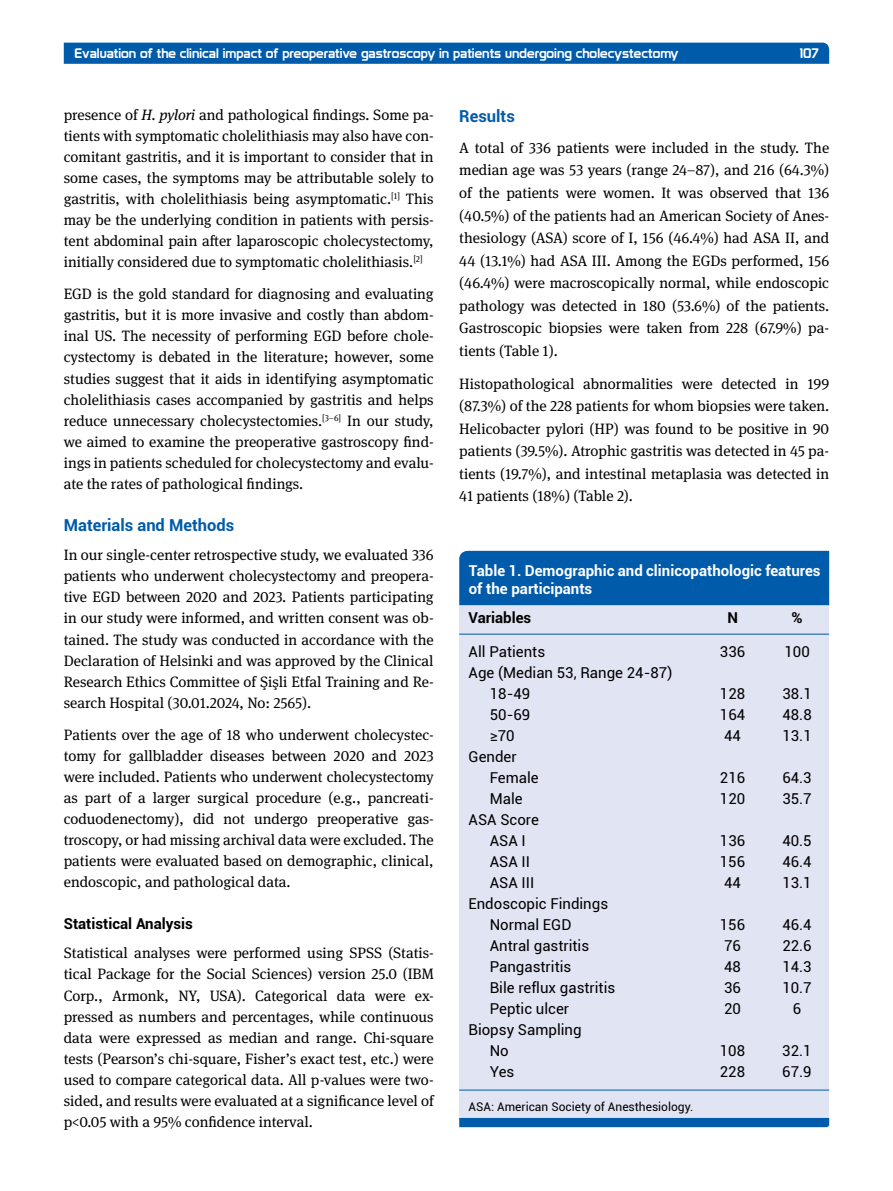
<style>
.page{position:relative;width:893px;height:1191px;background:#fff}
.page>*{position:absolute;margin:0;border:0;box-sizing:border-box;transform-origin:0 0}
.t1{font:700 16.5px "Roboto";color:#005baa}
.t2{font:15px/21.1px "DG Meta Serif Science";color:#000;text-align:justify}
.t3{font:15px/21px "Roboto";color:#000}
.t4{font:700 15px/18px "Roboto";color:#fff}
.t5{font:700 15px "Roboto";color:#000}
.t6{font:13.5px "Prototype";color:#fff}
.t7{font:12px "Roboto";color:#000}
.s1{font-style:italic}
</style>
<div class="page">
<div style="left:64px;top:43px;width:765px;height:21px;background:#005baa"></div>
<div style="left:459px;top:604px;width:370px;height:516px;background:#e1e4f3"></div>
<div style="left:459px;top:551px;width:370px;height:54px;background:#005baa"></div>
<div style="left:459px;top:1118px;width:370px;height:9px;background:#005baa"></div>
<hr style="left:459px;top:634px;width:370px;height:1px;background:#005baa">
<hr style="left:459px;top:1089px;width:370px;height:1px;background:#005baa">
<p class="t6" style="left:74px;top:45px;width:606px">Evaluation of the clinical impact of preoperative gastroscopy in patients undergoing cholecystectomy</p>
<p class="t6" style="left:800px;top:45px;width:20px">107</p>
<p class="t2" style="left:64px;top:104px;width:371px">presence of <span class="s1">H. pylori</span> and pathological findings. Some pa&shy;tients with symptomatic cholelithiasis may also have con&shy;comitant gastritis, and it is important to consider that in some cases, the symptoms may be attributable solely to gastritis, with cholelithiasis being asymptomatic.<sup>[1]</sup> This may be the underlying condition in patients with persis&shy;tent abdominal pain after laparoscopic cholecystectomy, initially considered due to symptomatic cholelithiasis.<sup>[2]</sup></p>
<p class="t2" style="left:64px;top:283px;width:371px">EGD is the gold standard for diagnosing and evaluating gastritis, but it is more invasive and costly than abdom&shy;inal US. The necessity of performing EGD before chole&shy;cystectomy is debated in the literature; however, some studies suggest that it aids in identifying asymptomatic cholelithiasis cases accompanied by gastritis and helps reduce unnecessary cholecystectomies.<sup>[3–6]</sup> In our study, we aimed to examine the preoperative gastroscopy find&shy;ings in patients scheduled for cholecystectomy and evalu&shy;ate the rates of pathological findings.</p>
<p class="t1" style="left:64px;top:513px;width:172px">Materials and Methods</p>
<p class="t2" style="left:64px;top:544px;width:371px">In our single-center retrospective study, we evaluated 336 patients who underwent cholecystectomy and preopera&shy;tive EGD between 2020 and 2023. Patients participating in our study were informed, and written consent was ob&shy;tained. The study was conducted in accordance with the Declaration of Helsinki and was approved by the Clinical Research Ethics Committee of Şişli Etfal Training and Re&shy;search Hospital (30.01.2024, No: 2565).</p>
<p class="t2" style="left:64px;top:723px;width:371px">Patients over the age of 18 who underwent cholecystec&shy;tomy for gallbladder diseases between 2020 and 2023 were included. Patients who underwent cholecystectomy as part of a larger surgical procedure (e.g., pancreati&shy;coduodenectomy), did not undergo preoperative gas&shy;troscopy, or had missing archival data were excluded. The patients were evaluated based on demographic, clinical, endoscopic, and pathological data.</p>
<p class="t5" style="left:64px;top:913px;width:131px">Statistical Analysis</p>
<p class="t2" style="left:64px;top:942px;width:371px">Statistical analyses were performed using SPSS (Statis&shy;tical Package for the Social Sciences) version 25.0 (IBM Corp., Armonk, NY, USA). Categorical data were ex&shy;pressed as numbers and percentages, while continuous data were expressed as median and range. Chi-square tests (Pearson’s chi-square, Fisher’s exact test, etc.) were used to compare categorical data. All p-values were two&shy;sided, and results were evaluated at a significance level of p&lt;0.05 with a 95% confidence interval.</p>
<p class="t1" style="left:459px;top:104px;width:57px">Results</p>
<p class="t2" style="left:459px;top:136px;width:371px;line-height:22.5px">A total of 336 patients were included in the study. The median age was 53 years (range 24–87), and 216 (64.3%) of the patients were women. It was observed that 136 (40.5%) of the patients had an American Society of Anes&shy;thesiology (ASA) score of I, 156 (46.4%) had ASA II, and 44 (13.1%) had ASA III. Among the EGDs performed, 156 (46.4%) were macroscopically normal, while endoscopic pathology was detected in 180 (53.6%) of the patients.<br>Gastroscopic biopsies were taken from 228 (67.9%) pa&shy;tients (Table 1).</p>
<p class="t2" style="left:459px;top:372px;width:371px;line-height:22.5px">Histopathological abnormalities were detected in 199 (87.3%) of the 228 patients for whom biopsies were taken.<br>Helicobacter pylori (HP) was found to be positive in 90 patients (39.5%). Atrophic gastritis was detected in 45 pa&shy;tients (19.7%), and intestinal metaplasia was detected in 41 patients (18%) (Table 2).</p>
<p class="t4" style="left:469px;top:561px;width:353px">Table 1. Demographic and clinicopathologic features of the participants</p>
<p class="t5" style="left:469px;top:607px;width:64px">Variables</p>
<p class="t5" style="left:727px;top:607px;width:12px">N</p>
<p class="t5" style="left:792px;top:607px;width:13px">%</p>
<p class="t3" style="left:469px;top:640px;width:78px">All Patients</p>
<p class="t3" style="left:720px;top:640px;width:27px">336</p>
<p class="t3" style="left:784px;top:640px;width:27px">100</p>
<p class="t3" style="left:490px;top:661px;width:184px;text-indent:-21px">Age (Median 53, Range 24-87)<br>18-49</p>
<p class="t3" style="left:720px;top:682px;width:27px">128</p>
<p class="t3" style="left:782px;top:682px;width:31px">38.1</p>
<p class="t3" style="left:490px;top:703px;width:42px">50-69</p>
<p class="t3" style="left:720px;top:703px;width:27px">164</p>
<p class="t3" style="left:782px;top:703px;width:31px">48.8</p>
<p class="t3" style="left:490px;top:724px;width:26px">≥70</p>
<p class="t3" style="left:724px;top:724px;width:18px">44</p>
<p class="t3" style="left:782px;top:724px;width:31px">13.1</p>
<p class="t3" style="left:490px;top:745px;width:50px;text-indent:-21px">Gender<br>Female</p>
<p class="t3" style="left:720px;top:766px;width:27px">216</p>
<p class="t3" style="left:782px;top:766px;width:31px">64.3</p>
<p class="t3" style="left:490px;top:787px;width:34px">Male</p>
<p class="t3" style="left:720px;top:787px;width:27px">120</p>
<p class="t3" style="left:782px;top:787px;width:31px">35.7</p>
<p class="t3" style="left:468px;top:808px;width:72px;text-align:center">ASA Score<br>ASA I</p>
<p class="t3" style="left:720px;top:829px;width:27px">136</p>
<p class="t3" style="left:782px;top:829px;width:31px">40.5</p>
<p class="t3" style="left:490px;top:850px;width:42px">ASA II</p>
<p class="t3" style="left:720px;top:850px;width:27px">156</p>
<p class="t3" style="left:782px;top:850px;width:31px">46.4</p>
<p class="t3" style="left:490px;top:871px;width:46px">ASA III</p>
<p class="t3" style="left:724px;top:871px;width:18px">44</p>
<p class="t3" style="left:782px;top:871px;width:31px">13.1</p>
<p class="t3" style="left:490px;top:892px;width:120px;text-indent:-21px">Endoscopic Findings<br>Normal EGD</p>
<p class="t3" style="left:720px;top:913px;width:27px">156</p>
<p class="t3" style="left:782px;top:913px;width:31px">46.4</p>
<p class="t3" style="left:490px;top:934px;width:101px">Antral gastritis</p>
<p class="t3" style="left:724px;top:934px;width:18px">76</p>
<p class="t3" style="left:782px;top:934px;width:31px">22.6</p>
<p class="t3" style="left:490px;top:955px;width:83px">Pangastritis</p>
<p class="t3" style="left:724px;top:955px;width:18px">48</p>
<p class="t3" style="left:782px;top:955px;width:31px">14.3</p>
<p class="t3" style="left:490px;top:976px;width:127px">Bile reflux gastritis</p>
<p class="t3" style="left:724px;top:976px;width:18px">36</p>
<p class="t3" style="left:782px;top:976px;width:31px">10.7</p>
<p class="t3" style="left:490px;top:997px;width:81px">Peptic ulcer</p>
<p class="t3" style="left:724px;top:997px;width:18px">20</p>
<p class="t3" style="left:793px;top:997px;width:10px">6</p>
<p class="t3" style="left:490px;top:1018px;width:93px;text-indent:-21px">Biopsy Sampling<br>No</p>
<p class="t3" style="left:720px;top:1039px;width:27px">108</p>
<p class="t3" style="left:782px;top:1039px;width:31px">32.1</p>
<p class="t3" style="left:490px;top:1060px;width:26px">Yes</p>
<p class="t3" style="left:720px;top:1060px;width:27px">228</p>
<p class="t3" style="left:782px;top:1060px;width:31px">67.9</p>
<p class="t7" style="left:469px;top:1098px;width:226px">ASA: American Society of Anesthesiology.</p>
</div>
